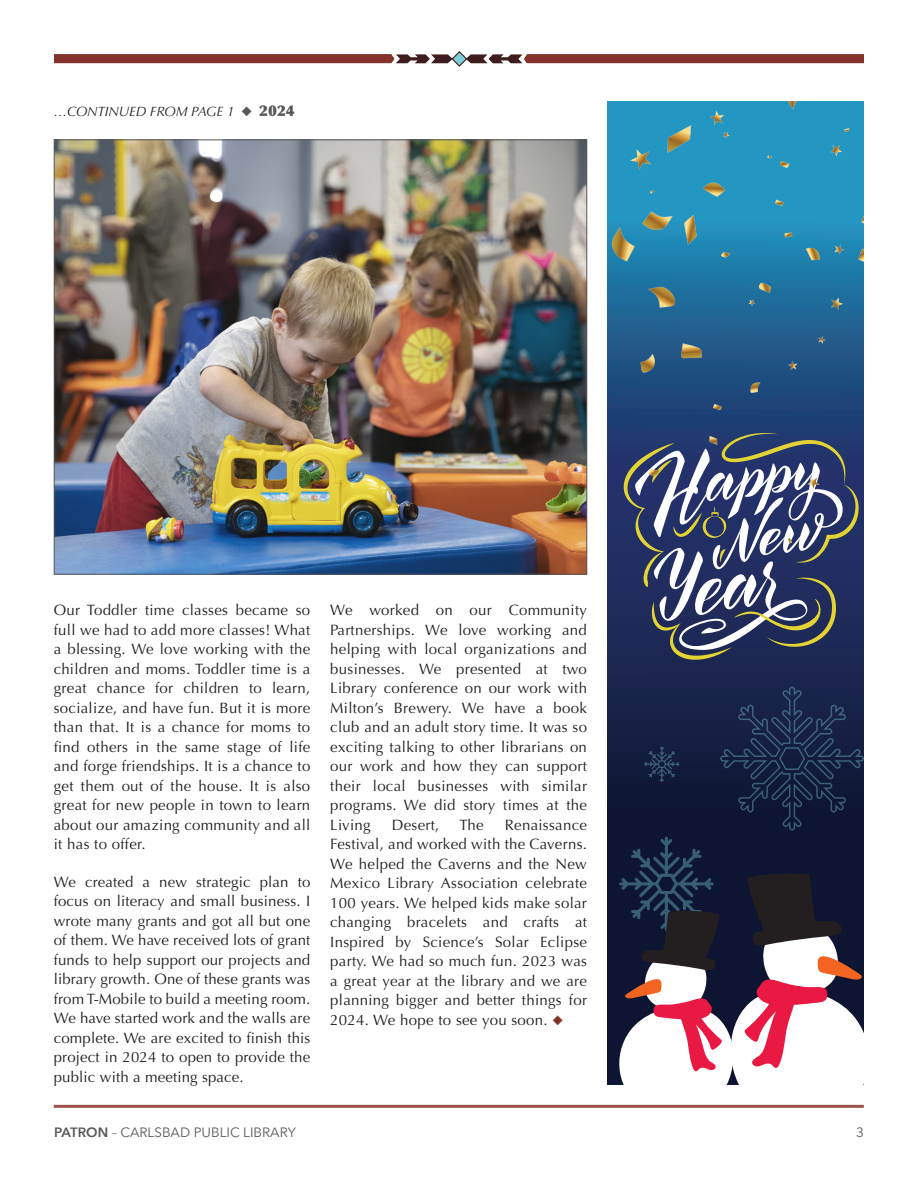
<style>
.page{position:relative;width:918px;height:1188px;background:#fff}
.page>*{position:absolute;margin:0;border:0;box-sizing:border-box;transform-origin:0 0}
.Body_Text{font:15px/19.5px "Optima";letter-spacing:.02em;color:#231f20;text-align:justify}
.t1{font:13.5px "Avenir Next";color:#57585a}
.Body_Text-2{font:italic 13.5px "Optima";letter-spacing:-.01em;color:#231f20}
.s1{color:#57585a}
.s2{font-weight:900;font-style:normal;font-size:15px;color:#57585a}
.s3{color:#84322c}
.s4{font-weight:600}
</style>
<div class="page">
<svg style="left:54px;top:51px;width:810px;height:16px"></svg>
<hr style="left:54px;top:1105px;width:810px;height:3px;background:#975348">
<div style="left:608px;top:101px;width:256px;height:983px;background:linear-gradient(to right,#111a3a,#0c1430)"></div>
<svg style="left:720px;top:714px;width:144px;height:117px;background:#162442"></svg>
<svg style="left:644px;top:746px;width:36px;height:36px"></svg>
<img style="left:608px;top:101px;width:256px;height:613px">
<svg style="left:617px;top:837px;width:247px;height:247px"></svg>
<img style="left:56px;top:141px;width:529px;height:432px">
<p class="Body_Text-2" style="left:54px;top:103px;width:243px">…CONTINUED FROM PAGE 1 <span class="s1">◆</span> <span class="s2">2024</span></p>
<p class="Body_Text" style="left:54px;top:601px;width:258px">Our Toddler time classes became so full we had to add more classes! What a blessing. We love working with the children and moms. Toddler time is a great chance for children to learn, socialize, and have fun. But it is more than that. It is a chance for moms to find others in the same stage of life and forge friendships. It is a chance to get them out of the house. It is also great for new people in town to learn about our amazing community and all it has to offer.</p>
<p class="Body_Text" style="left:54px;top:872px;width:258px">We created a new strategic plan to focus on literacy and small business. I wrote many grants and got all but one of them. We have received lots of grant funds to help support our projects and library growth. One of these grants was from T-Mobile to build a meeting room.<br>We have started work and the walls are complete. We are excited to finish this project in 2024 to open to provide the public with a meeting space.</p>
<p class="Body_Text" style="left:330px;top:601px;width:258px">We worked on our Community Partnerships. We love working and helping with local organizations and businesses. We presented at two Library conference on our work with Milton’s Brewery. We have a book club and an adult story time. It was so exciting talking to other librarians on our work and how they can support their local businesses with similar programs. We did story times at the Living</p>
<p class="Body_Text" style="left:392px;top:815px;width:49px">Desert,</p>
<p class="Body_Text" style="left:460px;top:815px;width:26px">The</p>
<p class="Body_Text" style="left:330px;top:815px;width:258px;text-indent:174px">Renaissance Festival, and worked with the Caverns.<br>We helped the Caverns and the New Mexico Library Association celebrate 100 years. We helped kids make solar changing bracelets and crafts at Inspired by Science’s Solar Eclipse party. We had so much fun. 2023 was a great year at the library and we are planning bigger and better things for 2024. We hope to see you soon. <span class="s3">◆</span></p>
<p class="t1" style="left:54px;top:1121px;width:243px"><span class="s4">PATRON</span> – CARLSBAD PUBLIC LIBRARY</p>
<p class="t1" style="left:856px;top:1121px;width:9px">3</p>
</div>
